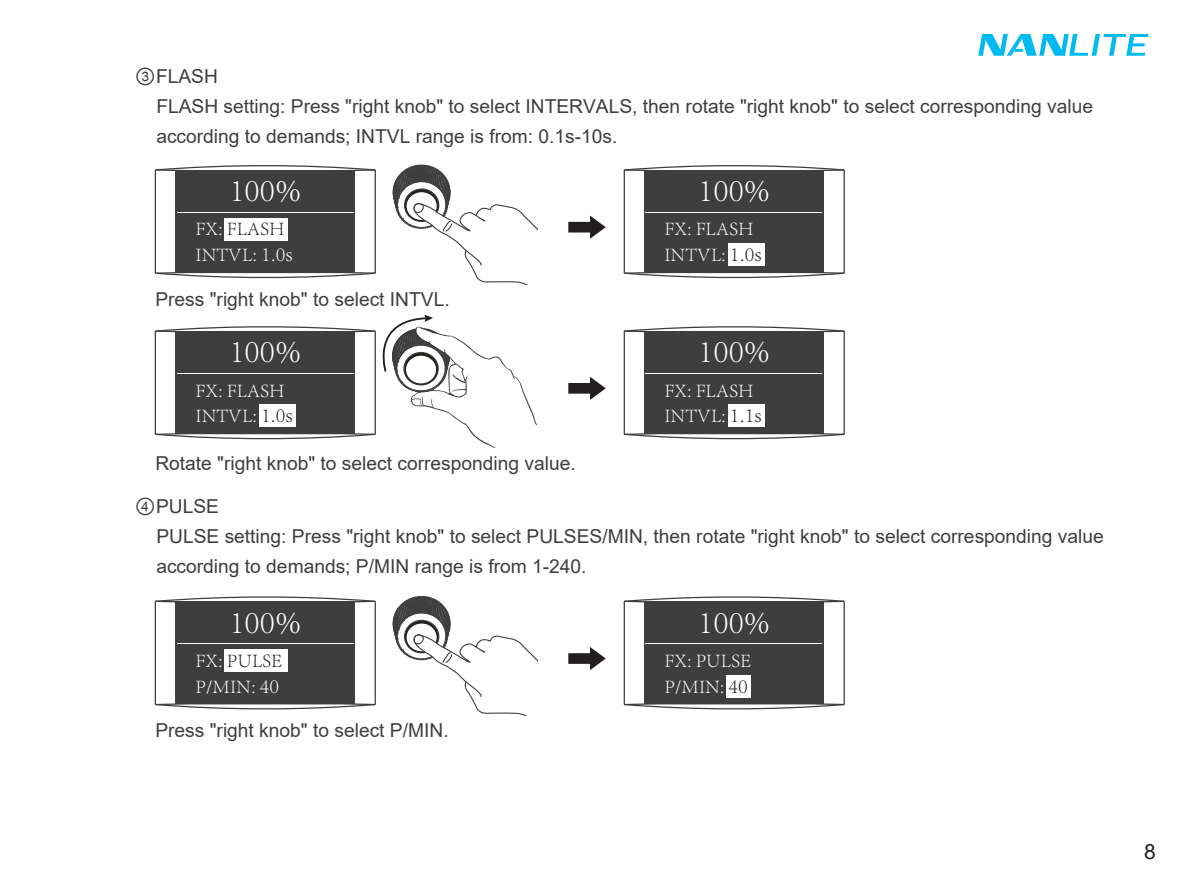
<style>
.page{position:relative;width:1191px;height:893px;background:#fff}
.page>*{position:absolute;margin:0;border:0;box-sizing:border-box;transform-origin:0 0}
.t1{font:300 33px "Adobe Song Std";color:#fff}
.t2{font:21px "Arial";color:#231f20}
.t3{font:300 19.5px "Adobe Song Std";color:#fff}
.t4{font:300 19.5px "Adobe Song Std";color:#231f20}
.t5{font:19.2px/30px "Arial";color:#3e3e3f}
.s1{font-family:"Arial Unicode MS";font-size:21px}
.s2{color:#fff}
.s3{font-size:21px}
.s4{font-size:21px;color:#231f20}
</style>
<div class="page">
<svg style="left:978px;top:34px;width:170px;height:22px"></svg>
<hr style="left:155px;top:170px;width:1px;height:103px;background:#3e3e3f">
<hr style="left:374px;top:170px;width:2px;height:103px;background:#3e3e3f">
<svg style="left:154px;top:165px;width:222px;height:7px"></svg>
<svg style="left:154px;top:272px;width:222px;height:7px"></svg>
<div style="left:176px;top:171px;width:179px;height:102px;background:#3e3e3f"></div>
<hr style="left:177px;top:212px;width:176px;height:1px;background:#fff">
<div style="left:224px;top:218px;width:64px;height:22px;background:#fff"></div>
<hr style="left:155px;top:601px;width:1px;height:103px;background:#3e3e3f">
<hr style="left:374px;top:601px;width:2px;height:103px;background:#3e3e3f">
<svg style="left:154px;top:596px;width:222px;height:7px"></svg>
<svg style="left:154px;top:703px;width:222px;height:7px"></svg>
<div style="left:176px;top:602px;width:179px;height:102px;background:#3e3e3f"></div>
<hr style="left:177px;top:643px;width:176px;height:1px;background:#fff">
<div style="left:224px;top:649px;width:64px;height:23px;background:#fff"></div>
<svg style="left:568px;top:216px;width:38px;height:23px"></svg>
<svg style="left:568px;top:377px;width:38px;height:23px"></svg>
<svg style="left:392px;top:164px;width:146px;height:120px"></svg>
<svg style="left:568px;top:647px;width:38px;height:23px"></svg>
<svg style="left:392px;top:596px;width:146px;height:120px"></svg>
<hr style="left:623px;top:170px;width:2px;height:103px;background:#3e3e3f">
<hr style="left:843px;top:170px;width:2px;height:103px;background:#3e3e3f">
<svg style="left:623px;top:165px;width:222px;height:7px"></svg>
<svg style="left:623px;top:272px;width:222px;height:7px"></svg>
<div style="left:644px;top:171px;width:179px;height:102px;background:#3e3e3f"></div>
<hr style="left:646px;top:212px;width:176px;height:1px;background:#fff">
<div style="left:728px;top:243px;width:37px;height:23px;background:#fff"></div>
<svg style="left:154px;top:315px;width:383px;height:132px"></svg>
<div style="left:176px;top:332px;width:179px;height:102px;background:#3e3e3f"></div>
<hr style="left:177px;top:373px;width:176px;height:1px;background:#fff">
<div style="left:259px;top:404px;width:37px;height:23px;background:#fff"></div>
<hr style="left:623px;top:331px;width:2px;height:103px;background:#3e3e3f">
<hr style="left:843px;top:331px;width:2px;height:103px;background:#3e3e3f">
<svg style="left:623px;top:326px;width:222px;height:7px"></svg>
<svg style="left:623px;top:433px;width:222px;height:7px"></svg>
<div style="left:644px;top:332px;width:179px;height:102px;background:#3e3e3f"></div>
<hr style="left:646px;top:373px;width:176px;height:1px;background:#fff">
<div style="left:728px;top:404px;width:37px;height:23px;background:#fff"></div>
<hr style="left:623px;top:601px;width:2px;height:103px;background:#3e3e3f">
<hr style="left:843px;top:601px;width:2px;height:103px;background:#3e3e3f">
<svg style="left:623px;top:596px;width:222px;height:7px"></svg>
<svg style="left:623px;top:703px;width:222px;height:7px"></svg>
<div style="left:645px;top:602px;width:179px;height:102px;background:#3e3e3f"></div>
<hr style="left:646px;top:643px;width:176px;height:1px;background:#fff">
<div style="left:726px;top:675px;width:24px;height:22px;background:#fff"></div>
<p class="t5" style="left:156px;top:62px;width:938px;text-indent:-21px"><span class="s1">③</span>FLASH<br>FLASH setting: Press "right knob" to select INTERVALS, then rotate "right knob" to select corresponding value according to demands; INTVL range is from: 0.1s-10s.</p>
<h1 class="t1" style="left:229px;top:171px;width:73px">100%</h1>
<h1 class="t1" style="left:698px;top:171px;width:73px">100%</h1>
<p class="t4" style="left:195px;top:218px;width:91px"><span class="s2">FX:</span> FLASH</p>
<p class="t3" style="left:664px;top:218px;width:91px">FX: FLASH</p>
<p class="t3" style="left:195px;top:244px;width:98px">INTVL: <span class="s3">1.0s</span></p>
<p class="t3" style="left:664px;top:244px;width:98px">INTVL: <span class="s4">1.0s</span></p>
<p class="t5" style="left:155px;top:284px;width:296px">Press "right knob" to select INTVL.</p>
<h1 class="t1" style="left:229px;top:332px;width:73px">100%</h1>
<h1 class="t1" style="left:698px;top:332px;width:73px">100%</h1>
<p class="t3" style="left:195px;top:379px;width:91px">FX: FLASH</p>
<p class="t3" style="left:664px;top:379px;width:91px">FX: FLASH</p>
<p class="t3" style="left:195px;top:405px;width:98px">INTVL: <span class="s4">1.0s</span></p>
<p class="t3" style="left:664px;top:405px;width:98px">INTVL: <span class="s4">1.1s</span></p>
<p class="t5" style="left:155px;top:448px;width:422px">Rotate "right knob" to select corresponding value.</p>
<p class="t5" style="left:156px;top:492px;width:949px;text-indent:-21px"><span class="s1">④</span>PULSE<br>PULSE setting: Press "right knob" to select PULSES/MIN, then rotate "right knob" to select corresponding value according to demands; P/MIN range is from 1-240.</p>
<h1 class="t1" style="left:229px;top:603px;width:73px">100%</h1>
<h1 class="t1" style="left:698px;top:603px;width:73px">100%</h1>
<p class="t4" style="left:195px;top:649px;width:88px"><span class="s2">FX:</span> PULSE</p>
<p class="t3" style="left:664px;top:649px;width:88px">FX: PULSE</p>
<p class="t3" style="left:195px;top:675px;width:85px">P/MIN: <span class="s3">40</span></p>
<p class="t3" style="left:664px;top:675px;width:85px">P/MIN: <span class="s4">40</span></p>
<p class="t5" style="left:155px;top:715px;width:295px">Press "right knob" to select P/MIN.</p>
<p class="t2" style="left:1144px;top:837px;width:13px">8</p>
</div>
